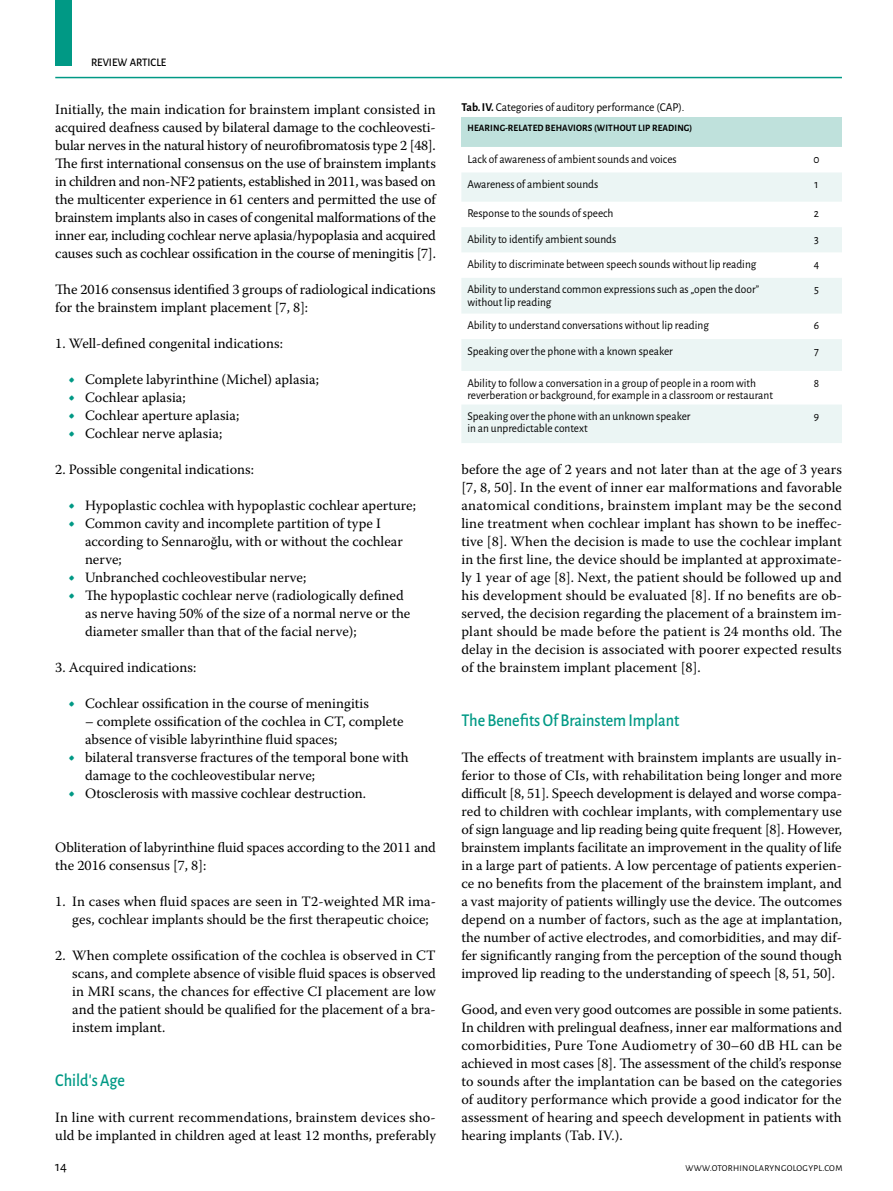
<style>
.page{position:relative;width:893px;height:1191px;background:#fff}
.page>*{position:absolute;margin:0;border:0;box-sizing:border-box;transform-origin:0 0}
.t1{font:500 18px "Alegreya Sans";color:#009985;scale:.9 1}
.t2{font:14.25px/18px "Warnock Pro";color:#000}
.t3{font:14.25px "Alegreya Sans";color:#000}
.t4{font:12px/12px "Alegreya Sans";color:#000;scale:.95 1}
.t5{font:12px "Alegreya Sans";color:#000}
.t6{font:500 11.55px "Alegreya Sans";color:#000;scale:.95 1}
.t7{font:700 9.75px "Alegreya Sans";letter-spacing:.015em;color:#000;scale:.95 1}
.t8{font:9px "Alegreya Sans";letter-spacing:.035em;color:#000}
.s1{font-size:18px;color:#009985}
.s2{font-weight:700}
</style>
<div class="page">
<hr style="left:55px;top:77px;width:787px;height:1px;background:#009985">
<div style="left:55px;top:0;width:17px;height:66px;background:#009985"></div>
<div style="left:461px;top:117px;width:381px;height:30px;background:#bfe1dc"></div>
<svg style="left:461px;top:172px;width:381px;height:271px;fill:#ebf5f4"></svg>
<p class="t6" style="left:91px;top:54px;width:81px">REVIEW ARTICLE</p>
<p class="t2" style="left:55px;top:100px;width:382px;text-align:justify">Initially, the main indication for brainstem implant consisted in acquired deafness caused by bilateral damage to the cochleovesti&shy;bular nerves in the natural history of neurofibromatosis type 2 [48].<br>The first international consensus on the use of brainstem implants in children and non-NF2 patients, established in 2011, was based on the multicenter experience in 61 centers and permitted the use of brainstem implants also in cases of congenital malformations of the inner ear, including cochlear nerve aplasia/hypoplasia and acquired causes such as cochlear ossification in the course of meningitis [7].</p>
<p class="t2" style="left:55px;top:280px;width:382px">The 2016 consensus identified 3 groups of radiological indications for the brainstem implant placement [7, 8]:</p>
<p class="t2" style="left:55px;top:334px;width:229px">1. Well-defined congenital indications:</p>
<p class="t2" style="left:68px;top:370px;width:253px"><span class="s1">•</span> Complete labyrinthine (Michel) aplasia;</p>
<p class="t2" style="left:68px;top:388px;width:119px"><span class="s1">•</span> Cochlear aplasia;</p>
<p class="t2" style="left:68px;top:406px;width:173px"><span class="s1">•</span> Cochlear aperture aplasia;</p>
<p class="t2" style="left:68px;top:424px;width:156px"><span class="s1">•</span> Cochlear nerve aplasia;</p>
<p class="t2" style="left:55px;top:460px;width:200px">2. Possible congenital indications:</p>
<p class="t2" style="left:68px;top:496px;width:349px"><span class="s1">•</span> Hypoplastic cochlea with hypoplastic cochlear aperture;</p>
<p class="t2" style="left:85px;top:514px;width:319px;text-indent:-17px"><span class="s1">•</span> Common cavity and incomplete partition of type I according to Sennaroğlu, with or without the cochlear nerve;</p>
<p class="t2" style="left:68px;top:568px;width:240px"><span class="s1">•</span> Unbranched cochleovestibular nerve;</p>
<p class="t2" style="left:85px;top:586px;width:327px;text-indent:-17px"><span class="s1">•</span> The hypoplastic cochlear nerve (radiologically defined as nerve having 50% of the size of a normal nerve or the diameter smaller than that of the facial nerve);</p>
<p class="t2" style="left:55px;top:658px;width:143px">3. Acquired indications:</p>
<p class="t2" style="left:68px;top:694px;width:302px"><span class="s1">•</span> Cochlear ossification in the course of meningitis</p>
<p class="t2" style="left:85px;top:712px;width:320px">– complete ossification of the cochlea in CT, complete absence of visible labyrinthine fluid spaces;</p>
<p class="t2" style="left:85px;top:748px;width:325px;text-indent:-17px"><span class="s1">•</span> bilateral transverse fractures of the temporal bone with damage to the cochleovestibular nerve;</p>
<p class="t2" style="left:68px;top:784px;width:300px"><span class="s1">•</span> Otosclerosis with massive cochlear destruction.</p>
<p class="t2" style="left:55px;top:838px;width:382px">Obliteration of labyrinthine fluid spaces according to the 2011 and the 2016 consensus [7, 8]:</p>
<p class="t2" style="left:72px;top:892px;width:365px;text-indent:-17px">1. In cases when fluid spaces are seen in T2-weighted MR ima&shy;ges, cochlear implants should be the first therapeutic choice;</p>
<p class="t2" style="left:72px;top:946px;width:365px;text-align:justify;text-indent:-17px">2. When complete ossification of the cochlea is observed in CT scans, and complete absence of visible fluid spaces is observed in MRI scans, the chances for effective CI placement are low and the patient should be qualified for the placement of a bra&shy;instem implant.</p>
<p class="t1" style="left:55px;top:1067px;width:79px">Child’s Age</p>
<p class="t2" style="left:55px;top:1108px;width:382px">In line with current recommendations, brainstem devices sho&shy;uld be implanted in children aged at least 12 months, preferably</p>
<p class="t5" style="left:461px;top:99px;width:225px"><span class="s2">Tab. IV.</span> Categories of auditory performance (CAP).</p>
<p class="t7" style="left:467px;top:121px;width:238px">HEARING-RELATED BEHAVIORS (WITHOUT LIP READING)</p>
<p class="t4" style="left:467px;top:152px;width:222px">Lack of awareness of ambient sounds and voices</p>
<p class="t4" style="left:813px;top:152px;width:8px">0</p>
<p class="t4" style="left:467px;top:178px;width:139px">Awareness of ambient sounds</p>
<p class="t4" style="left:814px;top:178px;width:6px">1</p>
<p class="t4" style="left:467px;top:207px;width:155px">Response to the sounds of speech</p>
<p class="t4" style="left:814px;top:207px;width:7px">2</p>
<p class="t4" style="left:467px;top:232px;width:158px">Ability to identify ambient sounds</p>
<p class="t4" style="left:814px;top:232px;width:6px">3</p>
<p class="t4" style="left:467px;top:257px;width:306px">Ability to discriminate between speech sounds without lip reading</p>
<p class="t4" style="left:814px;top:257px;width:7px">4</p>
<p class="t4" style="left:467px;top:283px;width:309px">Ability to understand common expressions such as „open the door” without lip reading</p>
<p class="t4" style="left:814px;top:283px;width:7px">5</p>
<p class="t4" style="left:467px;top:319px;width:256px">Ability to understand conversations without lip reading</p>
<p class="t4" style="left:814px;top:319px;width:7px">6</p>
<p class="t4" style="left:467px;top:344px;width:218px">Speaking over the phone with a known speaker</p>
<p class="t4" style="left:814px;top:344px;width:7px">7</p>
<p class="t4" style="left:467px;top:376px;width:323px">Ability to follow a conversation in a group of people in a room with reverberation or background, for example in a classroom or restaurant</p>
<p class="t4" style="left:814px;top:376px;width:7px">8</p>
<p class="t4" style="left:467px;top:410px;width:236px">Speaking over the phone with an unknown speaker in an unpredictable context</p>
<p class="t4" style="left:814px;top:410px;width:7px">9</p>
<p class="t2" style="left:461px;top:460px;width:382px;text-align:justify">before the age of 2 years and not later than at the age of 3 years [7, 8, 50]. In the event of inner ear malformations and favorable anatomical conditions, brainstem implant may be the second line treatment when cochlear implant has shown to be ineffec&shy;tive [8]. When the decision is made to use the cochlear implant in the first line, the device should be implanted at approximate&shy;ly 1 year of age [8]. Next, the patient should be followed up and his development should be evaluated [8]. If no benefits are ob&shy;served, the decision regarding the placement of a brainstem im&shy;plant should be made before the patient is 24 months old. The delay in the decision is associated with poorer expected results of the brainstem implant placement [8].</p>
<p class="t1" style="left:461px;top:707px;width:244px">The Benefits Of Brainstem Implant</p>
<p class="t2" style="left:461px;top:748px;width:382px;text-align:justify">The effects of treatment with brainstem implants are usually in&shy;ferior to those of CIs, with rehabilitation being longer and more difficult [8, 51]. Speech development is delayed and worse compa&shy;red to children with cochlear implants, with complementary use of sign language and lip reading being quite frequent [8]. However, brainstem implants facilitate an improvement in the quality of life in a large part of patients. A low percentage of patients experien&shy;ce no benefits from the placement of the brainstem implant, and a vast majority of patients willingly use the device. The outcomes depend on a number of factors, such as the age at implantation, the number of active electrodes, and comorbidities, and may dif&shy;fer significantly ranging from the perception of the sound though improved lip reading to the understanding of speech [8, 51, 50].</p>
<p class="t2" style="left:461px;top:1000px;width:382px;text-align:justify">Good, and even very good outcomes are possible in some patients.<br>In children with prelingual deafness, inner ear malformations and comorbidities, Pure Tone Audiometry of 30–60 dB HL can be achieved in most cases [8]. The assessment of the child’s response to sounds after the implantation can be based on the categories of auditory performance which provide a good indicator for the assessment of hearing and speech development in patients with hearing implants (Tab. IV.).</p>
<p class="t3" style="left:55px;top:1157px;width:13px">14</p>
<p class="t8" style="left:685px;top:1162px;width:158px">WWW.OTORHINOLARYNGOLOGYPL.COM</p>
</div>
